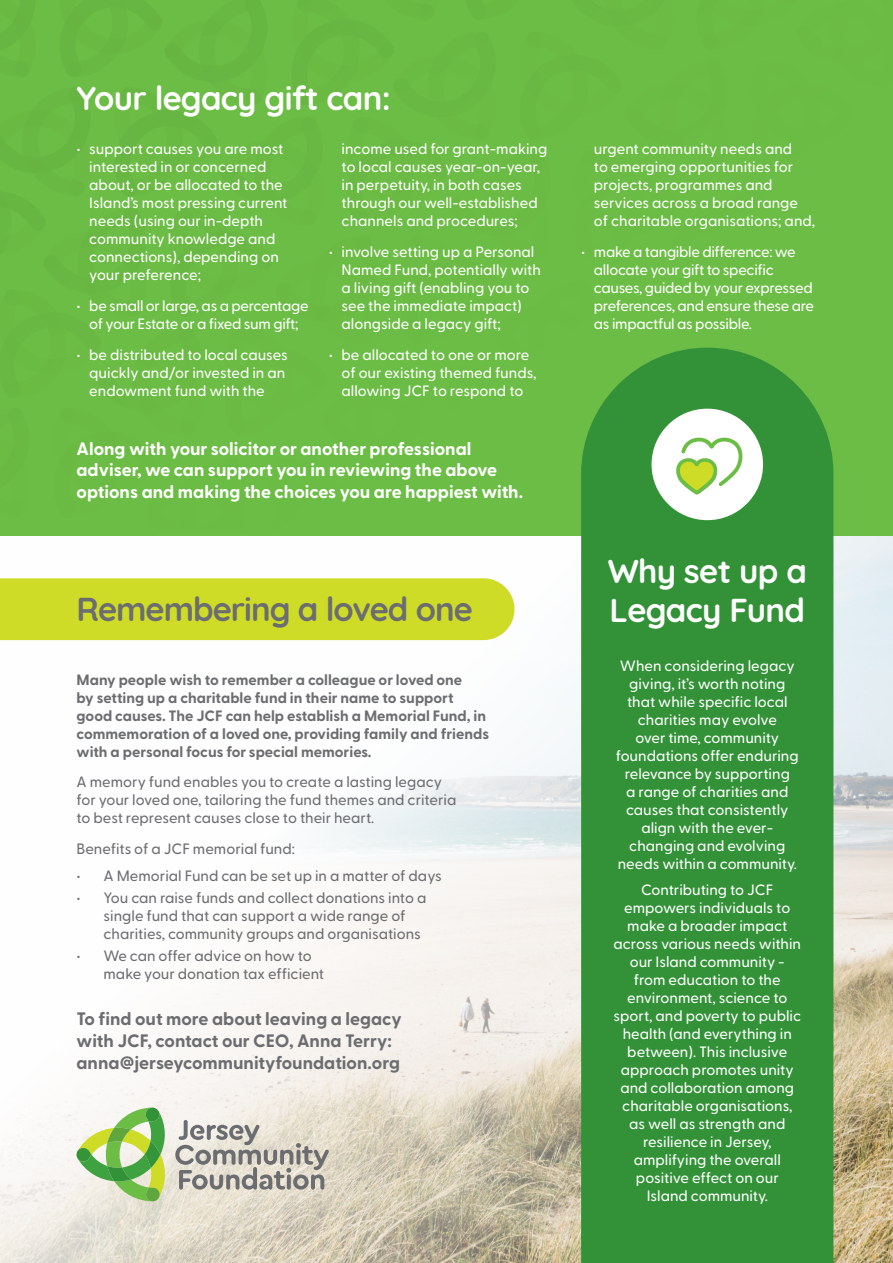
<style>
.page{position:relative;width:893px;height:1263px;background:#fff}
.page>*{position:absolute;margin:0;border:0;box-sizing:border-box;transform-origin:0 0}
.t1{font:700 33px/39px "Quicksand";letter-spacing:-.02em;color:#fff}
.t2{font:700 33px "Quicksand";letter-spacing:-.03em;color:#6c6d70}
.t3{font:700 18px/21.6px "Greycliff CF";color:#fff}
.t4{font:700 18px/21.6px "Greycliff CF";color:#6c6d70}
.t5{font:500 15px/18px "Greycliff CF";color:#fff}
.t6{font:500 15px/18px "Greycliff CF";color:#6c6d70}
.t7{font:700 15px/18px "Greycliff CF";color:#6c6d70}
.t8{font:500 15px/18px "Greycliff CF";letter-spacing:-.02em;color:#fff;text-align:center}
</style>
<div class="page">
<img style="left:0;top:536px;width:893px;height:727px">
<div style="left:581px;top:534px;width:252px;height:729px;background:#339238"></div>
<div style="left:0;top:578px;width:514px;height:62px;background:#cfdc27"></div>
<svg style="left:0;top:0;width:893px;height:534px;background:#6aba47"></svg>
<svg style="left:175px;top:1120px;width:154px;height:69px;background:#c3bfb7"></svg>
<svg style="left:77px;top:1107px;width:90px;height:94px"></svg>
<p class="t1" style="left:77px;top:76px;width:316px">Your legacy gift can:</p>
<p class="t5" style="left:89px;top:139px;width:200px;text-indent:-13px">• support causes you are most interested in or concerned about, or be allocated to the<br>Island’s most pressing current needs (using our in-depth community knowledge and connections), depending on your preference;</p>
<p class="t8" style="left:77px;top:296px;width:234px">• be small or large, as a percentage of your Estate or a fixed sum gift;</p>
<p class="t5" style="left:89px;top:345px;width:200px;text-indent:-13px">• be distributed to local causes quickly and/or invested in an endowment fund with the</p>
<p class="t5" style="left:342px;top:139px;width:207px">income used for grant-making to local causes year-on-year, in perpetuity, in both cases through our well-established channels and procedures;</p>
<p class="t5" style="left:342px;top:242px;width:201px;text-indent:-13px">• involve setting up a Personal<br>Named Fund, potentially with a living gift (enabling you to see the immediate impact) alongside a legacy gift;</p>
<p class="t5" style="left:342px;top:345px;width:196px;text-indent:-13px">• be allocated to one or more of our existing themed funds, allowing JCF to respond to</p>
<p class="t3" style="left:77px;top:436px;width:448px">Along with your solicitor or another professional adviser, we can support you in reviewing the above options and making the choices you are happiest with.</p>
<p class="t2" style="left:77px;top:582px;width:398px">Remembering a loved one</p>
<p class="t7" style="left:77px;top:669px;width:414px">Many people wish to remember a colleague or loved one<br>by setting up a charitable fund in their name to support good causes. The JCF can help establish a Memorial Fund, in commemoration of a loved one, providing family and friends with a personal focus for special memories.</p>
<p class="t6" style="left:77px;top:772px;width:381px">A memory fund enables you to create a lasting legacy for your loved one, tailoring the fund themes and criteria to best represent causes close to their heart.</p>
<p class="t6" style="left:77px;top:839px;width:220px">Benefits of a JCF memorial fund:</p>
<p class="t6" style="left:77px;top:865px;width:367px">• A Memorial Fund can be set up in a matter of days</p>
<p class="t6" style="left:104px;top:887px;width:324px;text-indent:-27px">• You can raise funds and collect donations into a single fund that can support a wide range of charities, community groups and organisations</p>
<p class="t6" style="left:104px;top:946px;width:222px;text-indent:-27px">• We can offer advice on how to make your donation tax efficient</p>
<p class="t4" style="left:77px;top:1007px;width:327px">To find out more about leaving a legacy with JCF, contact our CEO, Anna Terry: anna@jerseycommunityfoundation.org</p>
<p class="t5" style="left:594px;top:139px;width:223px">urgent community needs and<br>to emerging opportunities for projects, programmes and services across a broad range of charitable organisations; and,</p>
<p class="t8" style="left:594px;top:242px;width:222px;text-align:left;text-indent:-13px">• make a tangible difference: we allocate your gift to specific causes, guided by your expressed preferences, and ensure these are as impactful as possible.</p>
<p class="t1" style="left:608px;top:549px;width:201px">Why set up a<br>Legacy Fund</p>
<p class="t5" style="left:616px;top:655px;width:184px;text-align:center">When considering legacy giving, it’s worth noting that while specific local charities may evolve<br>over time, community foundations offer enduring relevance by supporting<br>a range of charities and causes that consistently align with the ever&shy;changing and evolving needs within a community.</p>
<p class="t5" style="left:613px;top:880px;width:189px;text-align:center">Contributing to JCF empowers individuals to make a broader impact across various needs within our Island community - from education to the environment, science to sport, and poverty to public health (and everything in between). This inclusive approach promotes unity and collaboration among charitable organisations, as well as strength and resilience in Jersey, amplifying the overall positive effect on our<br>Island community.</p>
</div>
